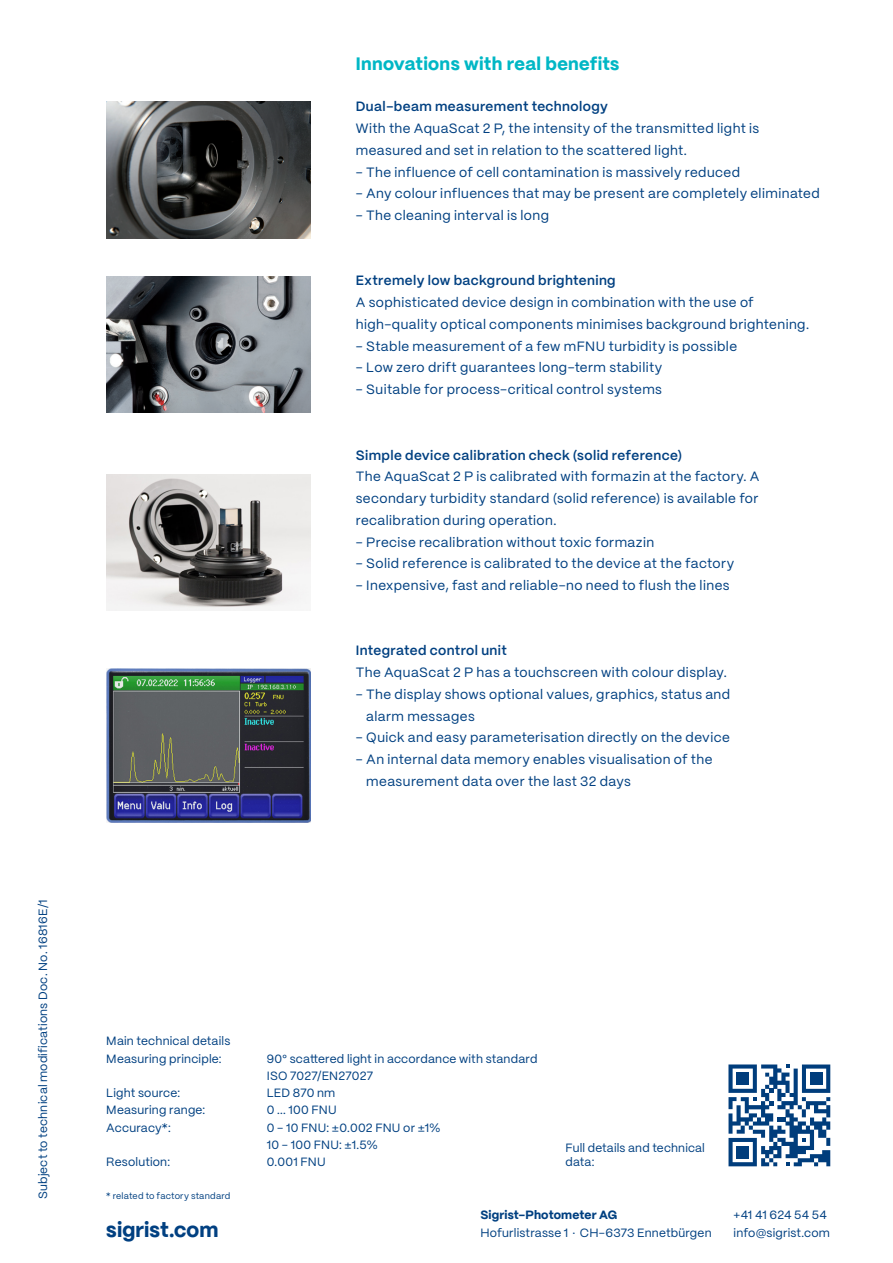
<style>
.page{position:relative;width:893px;height:1263px;background:#fff}
.page>*{position:absolute;margin:0;border:0;box-sizing:border-box;transform-origin:0 0}
.t1{font:800 21px "PP Mori";letter-spacing:.01em;color:#014081}
.t2{font:800 18px "PP Mori";letter-spacing:.02em;color:#00b7c5}
.Grundtext_Aufzählung{font:13.5px/21.8px "PP Mori";letter-spacing:.03em;color:#014081}
.t3{font:12px/17.2px "PP Mori";letter-spacing:.015em;color:#014081}
.t4{font:800 12px "PP Mori";letter-spacing:.01em;color:#014081}
.t5{font:9px "PP Mori";letter-spacing:.02em;color:#014081}
.s1{font-weight:600}
</style>
<div class="page">
<img style="left:106px;top:474px;width:204px;height:136px">
<img style="left:106px;top:276px;width:205px;height:136px">
<img style="left:106px;top:669px;width:205px;height:154px">
<img style="left:106px;top:102px;width:204px;height:136px">
<svg style="left:728px;top:1064px;width:102px;height:102px"></svg>
<div style="left:737px;top:1073px;width:12px;height:12px;background:#003d7c"></div>
<div style="left:737px;top:1146px;width:12px;height:12px;background:#003d7c"></div>
<div style="left:810px;top:1073px;width:12px;height:12px;background:#003d7c"></div>
<p class="t3" style="left:34px;top:1199px;width:301px;rotate:-90deg">Subject to technical modifications Doc. No. 16816E/1</p>
<p class="t2" style="left:356px;top:48px;width:265px">Innovations with real benefits</p>
<p class="Grundtext_Aufzählung" style="left:356px;top:95px;width:405px"><span class="s1">Dual-beam measurement technology<br></span>With the AquaScat 2 P, the intensity of the transmitted light is measured and set in relation to the scattered light.</p>
<p class="Grundtext_Aufzählung" style="left:356px;top:160px;width:386px">- The influence of cell contamination is massively reduced</p>
<p class="Grundtext_Aufzählung" style="left:356px;top:182px;width:466px">- Any colour influences that may be present are completely eliminated</p>
<p class="Grundtext_Aufzählung" style="left:356px;top:204px;width:195px">- The cleaning interval is long</p>
<p class="Grundtext_Aufzählung" style="left:356px;top:269px;width:455px"><span class="s1">Extremely low background brightening<br></span>A sophisticated device design in combination with the use of high-quality optical components minimises background brightening.</p>
<p class="Grundtext_Aufzählung" style="left:356px;top:334px;width:383px">- Stable measurement of a few mFNU turbidity is possible</p>
<p class="Grundtext_Aufzählung" style="left:356px;top:356px;width:308px">- Low zero drift guarantees long-term stability</p>
<p class="Grundtext_Aufzählung" style="left:356px;top:378px;width:308px">- Suitable for process-critical control systems</p>
<p class="Grundtext_Aufzählung" style="left:356px;top:443px;width:405px"><span class="s1">Simple device calibration check (solid reference)<br></span>The AquaScat 2 P is calibrated with formazin at the factory. A secondary turbidity standard (solid reference) is available for recalibration during operation.</p>
<p class="Grundtext_Aufzählung" style="left:356px;top:530px;width:300px">- Precise recalibration without toxic formazin</p>
<p class="Grundtext_Aufzählung" style="left:356px;top:552px;width:380px">- Solid reference is calibrated to the device at the factory</p>
<p class="Grundtext_Aufzählung" style="left:356px;top:574px;width:375px">- Inexpensive, fast and reliable-no need to flush the lines</p>
<p class="Grundtext_Aufzählung" style="left:356px;top:639px;width:373px"><span class="s1">Integrated control unit<br></span>The AquaScat 2 P has a touchscreen with colour display.</p>
<p class="Grundtext_Aufzählung" style="left:366px;top:682px;width:365px;text-indent:-11px">- The display shows optional values, graphics, status and alarm messages</p>
<p class="Grundtext_Aufzählung" style="left:356px;top:726px;width:375px">- Quick and easy parameterisation directly on the device</p>
<p class="Grundtext_Aufzählung" style="left:366px;top:748px;width:348px;text-indent:-11px">- An internal data memory enables visualisation of the measurement data over the last 32 days</p>
<p class="t3" style="left:106px;top:1032px;width:126px">Main technical details<br>Measuring principle:</p>
<p class="t3" style="left:267px;top:1049px;width:272px">90° scattered light in accordance with standard<br>ISO 7027/EN27027</p>
<p class="t3" style="left:106px;top:1083px;width:75px">Light source:</p>
<p class="t3" style="left:267px;top:1083px;width:70px">LED 870 nm</p>
<p class="t3" style="left:106px;top:1101px;width:100px">Measuring range:</p>
<p class="t3" style="left:267px;top:1101px;width:71px">0 ... 100 FNU</p>
<p class="t3" style="left:106px;top:1118px;width:66px">Accuracy*:</p>
<p class="t3" style="left:267px;top:1118px;width:175px">0 - 10 FNU: ±0.002 FNU or ±1%<br>10 - 100 FNU: ±1.5%</p>
<p class="t3" style="left:106px;top:1152px;width:65px">Resolution:</p>
<p class="t3" style="left:267px;top:1152px;width:60px">0.001 FNU</p>
<p class="t5" style="left:106px;top:1188px;width:126px">* related to factory standard</p>
<p class="t1" style="left:106px;top:1211px;width:114px">sigrist.com</p>
<p class="t3" style="left:566px;top:1139px;width:141px;line-height:14.7px">Full details and technical data:</p>
<p class="t4" style="left:480px;top:1204px;width:138px">Sigrist-Photometer AG</p>
<p class="t3" style="left:480px;top:1223px;width:233px">Hofurlistrasse 1 · CH-6373 Ennetbürgen</p>
<p class="t3" style="left:734px;top:1205px;width:95px">+41 41 624 54 54</p>
<p class="t3" style="left:734px;top:1223px;width:98px">info@sigrist.com</p>
</div>
